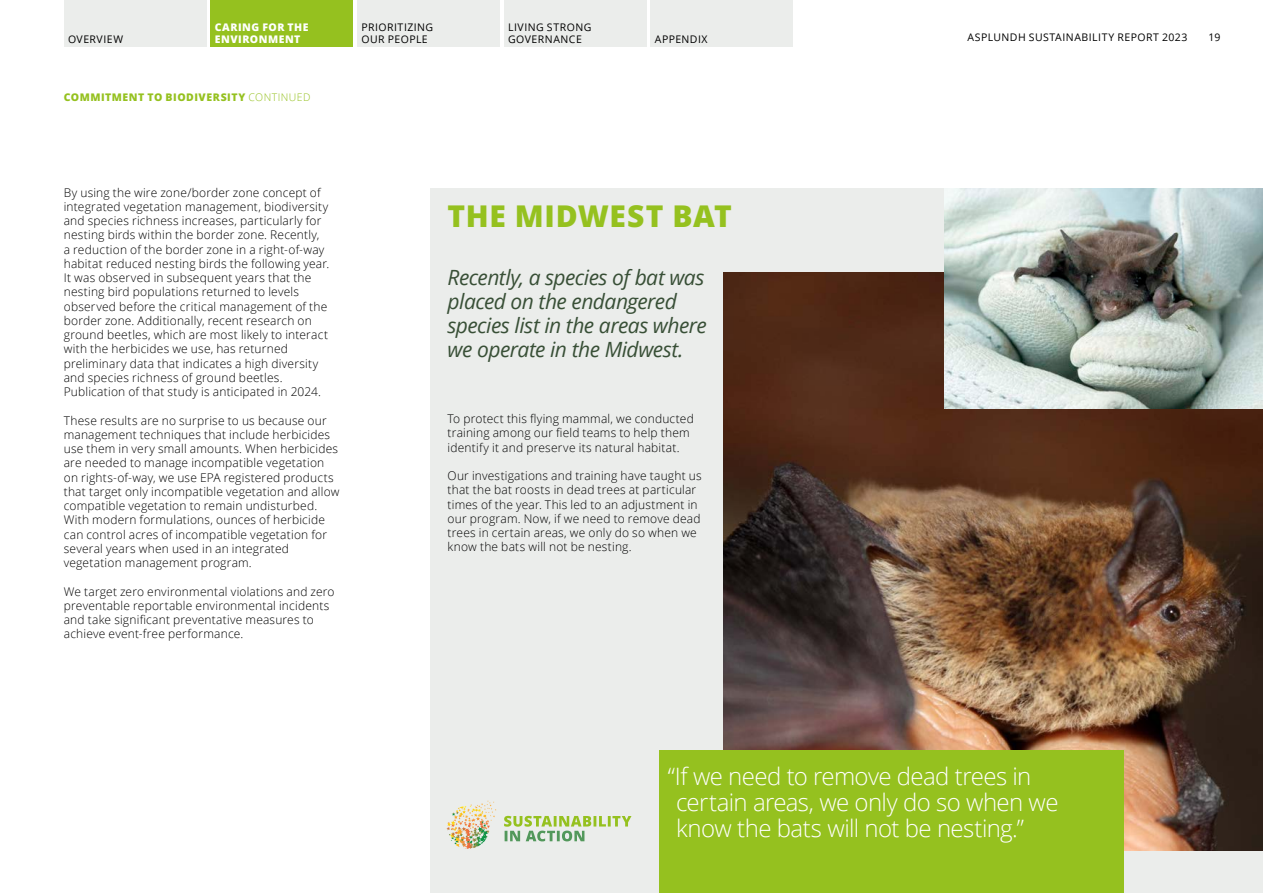
<style>
.page{position:relative;width:1263px;height:893px;background:#fff}
.page>*{position:absolute;margin:0;border:0;box-sizing:border-box;transform-origin:0 0}
._01_Section_Title_20{font:800 30px "Open Sans";letter-spacing:.02em;color:#95c11f}
._09_Quote_16pt{font:300 24px/26.2px "Open Sans";letter-spacing:-.025em;color:#fff}
._03_Stand_First_Smal{font:italic 21px/24px "Open Sans";letter-spacing:-.025em;color:#384f36}
._04_Body_Copy{font:300 12px/14.2px "Open Sans";letter-spacing:.015em;color:#000}
.t1{font:10.5px/12px "Open Sans";letter-spacing:.04em;color:#000}
._02_Page_Heading_Lev{font:800 10.5px "Open Sans";letter-spacing:.05em;color:#95c11f}
.t2{font:800 10.5px/12px "Open Sans";letter-spacing:.05em;color:#fff}
.s1{font-weight:300}
</style>
<div class="page">
<div style="left:431px;top:188px;width:832px;height:705px;background:#ebedeb"></div>
<img style="left:724px;top:272px;width:539px;height:578px">
<img style="left:944px;top:188px;width:319px;height:220px">
<div style="left:659px;top:750px;width:465px;height:143px;background:#95c11f"></div>
<svg style="left:446px;top:800px;width:50px;height:48px"></svg>
<svg style="left:504px;top:816px;width:127px;height:25px"></svg>
<div style="left:210px;top:0;width:143px;height:47px;background:#95c11f"></div>
<div style="left:357px;top:0;width:143px;height:47px;background:#ebedeb"></div>
<div style="left:64px;top:0;width:142px;height:47px;background:#ebedeb"></div>
<div style="left:504px;top:0;width:142px;height:47px;background:#ebedeb"></div>
<div style="left:651px;top:0;width:142px;height:47px;background:#ebedeb"></div>
<p class="t2" style="left:215px;top:20px;width:95px">CARING FOR THE<br>ENVIRONMENT</p>
<p class="t1" style="left:361px;top:20px;width:73px">PRIORITIZING</p>
<p class="t1" style="left:68px;top:32px;width:57px">OVERVIEW</p>
<p class="t1" style="left:361px;top:32px;width:68px">OUR PEOPLE</p>
<p class="_02_Page_Heading_Lev" style="left:64px;top:89px;width:248px">COMMITMENT TO BIODIVERSITY <span class="s1">CONTINUED</span></p>
<p class="t1" style="left:508px;top:20px;width:85px">LIVING STRONG<br>GOVERNANCE</p>
<p class="t1" style="left:655px;top:32px;width:54px">APPENDIX</p>
<p class="_04_Body_Copy" style="left:64px;top:185px;width:267px">By using the wire zone/border zone concept of integrated vegetation management, biodiversity and species richness increases, particularly for nesting birds within the border zone. Recently,<br>a reduction of the border zone in a right-of-way habitat reduced nesting birds the following year.<br>It was observed in subsequent years that the nesting bird populations returned to levels observed before the critical management of the border zone. Additionally, recent research on ground beetles, which are most likely to interact with the herbicides we use, has returned preliminary data that indicates a high diversity and species richness of ground beetles.<br>Publication of that study is anticipated in 2024.</p>
<p class="_04_Body_Copy" style="left:64px;top:413px;width:277px">These results are no surprise to us because our management techniques that include herbicides use them in very small amounts. When herbicides are needed to manage incompatible vegetation on rights-of-way, we use EPA registered products that target only incompatible vegetation and allow compatible vegetation to remain undisturbed.<br>With modern formulations, ounces of herbicide can control acres of incompatible vegetation for several years when used in an integrated vegetation management program.</p>
<p class="_04_Body_Copy" style="left:64px;top:584px;width:272px">We target zero environmental violations and zero preventable reportable environmental incidents and take significant preventative measures to achieve event-free performance.</p>
<p class="_01_Section_Title_20" style="left:448px;top:193px;width:286px">THE MIDWEST BAT</p>
<p class="_03_Stand_First_Smal" style="left:448px;top:265px;width:261px">Recently, a species of bat was placed on the endangered species list in the areas where we operate in the Midwest.</p>
<p class="_04_Body_Copy" style="left:448px;top:411px;width:248px">To protect this flying mammal, we conducted training among our field teams to help them identify it and preserve its natural habitat.</p>
<p class="_04_Body_Copy" style="left:448px;top:468px;width:256px">Our investigations and training have taught us that the bat roosts in dead trees at particular times of the year. This led to an adjustment in our program. Now, if we need to remove dead trees in certain areas, we only do so when we know the bats will not be nesting.</p>
<p class="t1" style="left:967px;top:31px;width:221px">ASPLUNDH SUSTAINABILITY REPORT 2023</p>
<p class="t1" style="left:1208px;top:31px;width:13px">19</p>
<p class="_09_Quote_16pt" style="left:676px;top:762px;width:384px;text-indent:-8px">“If we need to remove dead trees in certain areas, we only do so when we know the bats will not be nesting.”</p>
</div>
